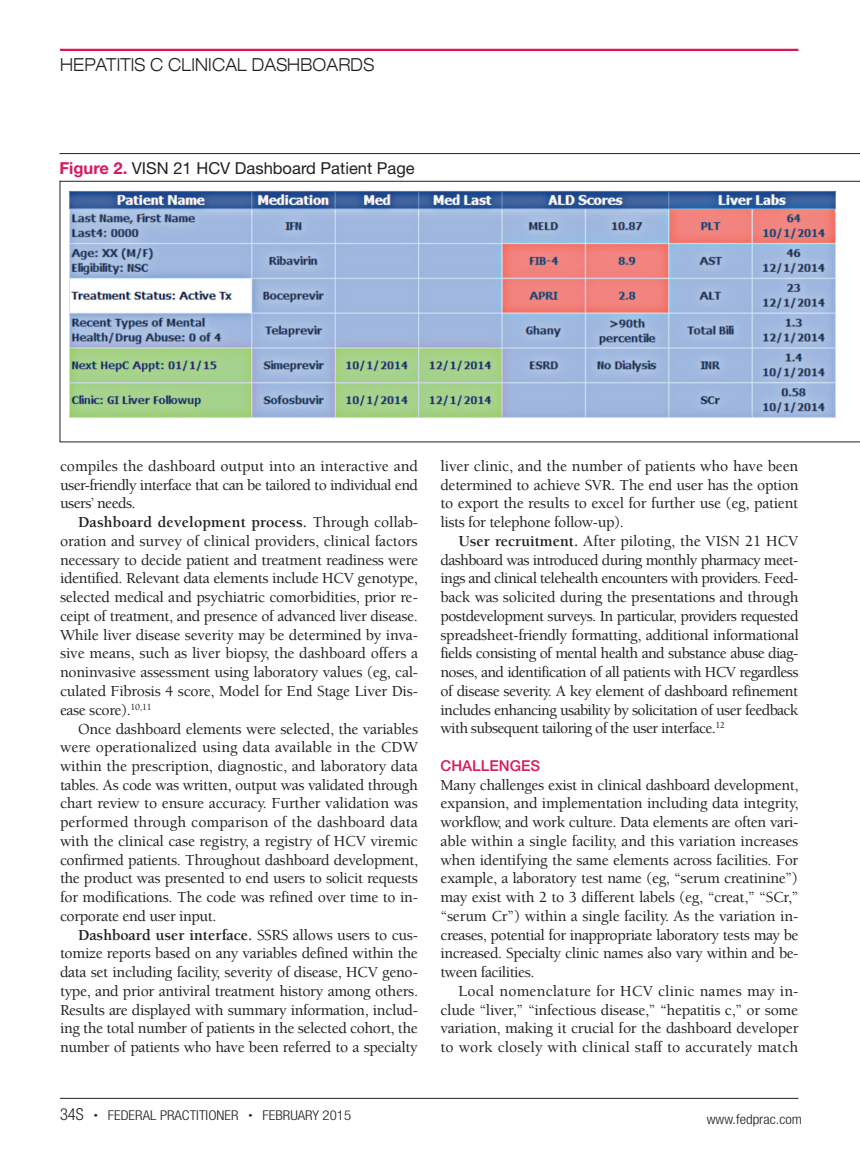
<style>
.page{position:relative;width:860px;height:1170px;background:#fff}
.page>*{position:absolute;margin:0;border:0;box-sizing:border-box;transform-origin:0 0}
.t1{font:300 expanded 18px "Helvetica Neue LT Std";letter-spacing:.01em;color:#231f20;scale:.9 1}
.t2{font:16.5px "Helvetica Neue LT Std";color:#231f20}
.t3{font:500 15.75px/18.8px "Berkeley Std";letter-spacing:-.025em;color:#231f20;text-align:justify}
.t4{font:500 15px "Helvetica Neue LT Std";color:#d91860}
.t5{font:300 condensed 13.5px "Helvetica Neue LT Std";color:#231f20;scale:1.1 1}
.s1{font-weight:700;color:#d91860}
.s2{font-weight:700}
.s3{font-size:16.5px}
.s4{font-size:7.5px}
</style>
<div class="page">
<hr style="left:60px;top:49px;width:738px;height:2px;background:#d91860">
<hr style="left:60px;top:1098px;width:738px;height:1px;background:#231f20">
<svg style="left:60px;top:181px;width:800px;height:261px"></svg>
<img style="left:70px;top:191px;width:765px;height:227px">
<hr style="left:59px;top:153px;width:801px;height:1px;background:#231f20">
<p class="t1" style="left:60px;top:53px;width:350px">HEPATITIS C CLINICAL DASHBOARDS</p>
<p class="t2" style="left:59px;top:159px;width:357px"><span class="s1">Figure 2.</span> VISN 21 HCV Dashboard Patient Page</p>
<p class="t3" style="left:60px;top:457px;width:359px">compiles the dashboard output into an interactive and user-friendly interface that can be tailored to individual end users’ needs.</p>
<p class="t3" style="left:60px;top:513px;width:359px;text-indent:18px"><span class="s2">Dashboard development process.</span> Through collab&shy;oration and survey of clinical providers, clinical factors necessary to decide patient and treatment readiness were identified. Relevant data elements include HCV genotype, selected medical and psychiatric comorbidities, prior re&shy;ceipt of treatment, and presence of advanced liver disease.<br>While liver disease severity may be determined by inva&shy;sive means, such as liver biopsy, the dashboard offers a noninvasive assessment using laboratory values (eg, cal&shy;culated Fibrosis 4 score, Model for End Stage Liver Dis&shy;ease score).<sup>10,11</sup></p>
<p class="t3" style="left:60px;top:719px;width:360px;text-indent:18px">Once dashboard elements were selected, the variables were operationalized using data available in the CDW within the prescription, diagnostic, and laboratory data tables. As code was written, output was validated through chart review to ensure accuracy. Further validation was performed through comparison of the dashboard data with the clinical case registry, a registry of HCV viremic confirmed patients. Throughout dashboard development, the product was presented to end users to solicit requests for modifications. The code was refined over time to in&shy;corporate end user input.</p>
<p class="t3" style="left:60px;top:926px;width:359px;text-indent:18px"><span class="s2">Dashboard user interface.</span> SSRS allows users to cus&shy;tomize reports based on any variables defined within the data set including facility, severity of disease, HCV geno&shy;type, and prior antiviral treatment history among others.<br>Results are displayed with summary information, includ&shy;ing the total number of patients in the selected cohort, the number of patients who have been referred to a specialty</p>
<p class="t5" style="left:60px;top:1107px;width:266px"><span class="s3">34S</span> <span class="s4">•</span> FEDERAL PRACTITIONER <span class="s4">•</span> FEBRUARY 2015</p>
<p class="t3" style="left:440px;top:457px;width:359px">liver clinic, and the number of patients who have been determined to achieve SVR. The end user has the option to export the results to excel for further use (eg, patient lists for telephone follow-up).</p>
<p class="t3" style="left:440px;top:532px;width:360px;text-indent:18px"><span class="s2">User recruitment.</span> After piloting, the VISN 21 HCV dashboard was introduced during monthly pharmacy meet&shy;ings and clinical telehealth encounters with providers. Feed&shy;back was solicited during the presentations and through postdevelopment surveys. In particular, providers requested spreadsheet-friendly formatting, additional informational fields consisting of mental health and substance abuse diag&shy;noses, and identification of all patients with HCV regardless of disease severity. A key element of dashboard refinement includes enhancing usability by solicitation of user feedback with subsequent tailoring of the user interface.<sup>12</sup></p>
<p class="t4" style="left:440px;top:757px;width:101px">CHALLENGES</p>
<p class="t3" style="left:440px;top:776px;width:359px">Many challenges exist in clinical dashboard development, expansion, and implementation including data integrity, workflow, and work culture. Data elements are often vari&shy;able within a single facility, and this variation increases when identifying the same elements across facilities. For example, a laboratory test name (eg, “serum creatinine”) may exist with 2 to 3 different labels (eg, “creat,” “SCr,” “serum Cr”) within a single facility. As the variation in&shy;creases, potential for inappropriate laboratory tests may be increased. Specialty clinic names also vary within and be&shy;tween facilities.</p>
<p class="t3" style="left:440px;top:982px;width:359px;text-indent:18px">Local nomenclature for HCV clinic names may in&shy;clude “liver,” “infectious disease,” “hepatitis c,” or some variation, making it crucial for the dashboard developer to work closely with clinical staff to accurately match</p>
<p class="t5" style="left:706px;top:1112px;width:88px">www.fedprac.com</p>
</div>
